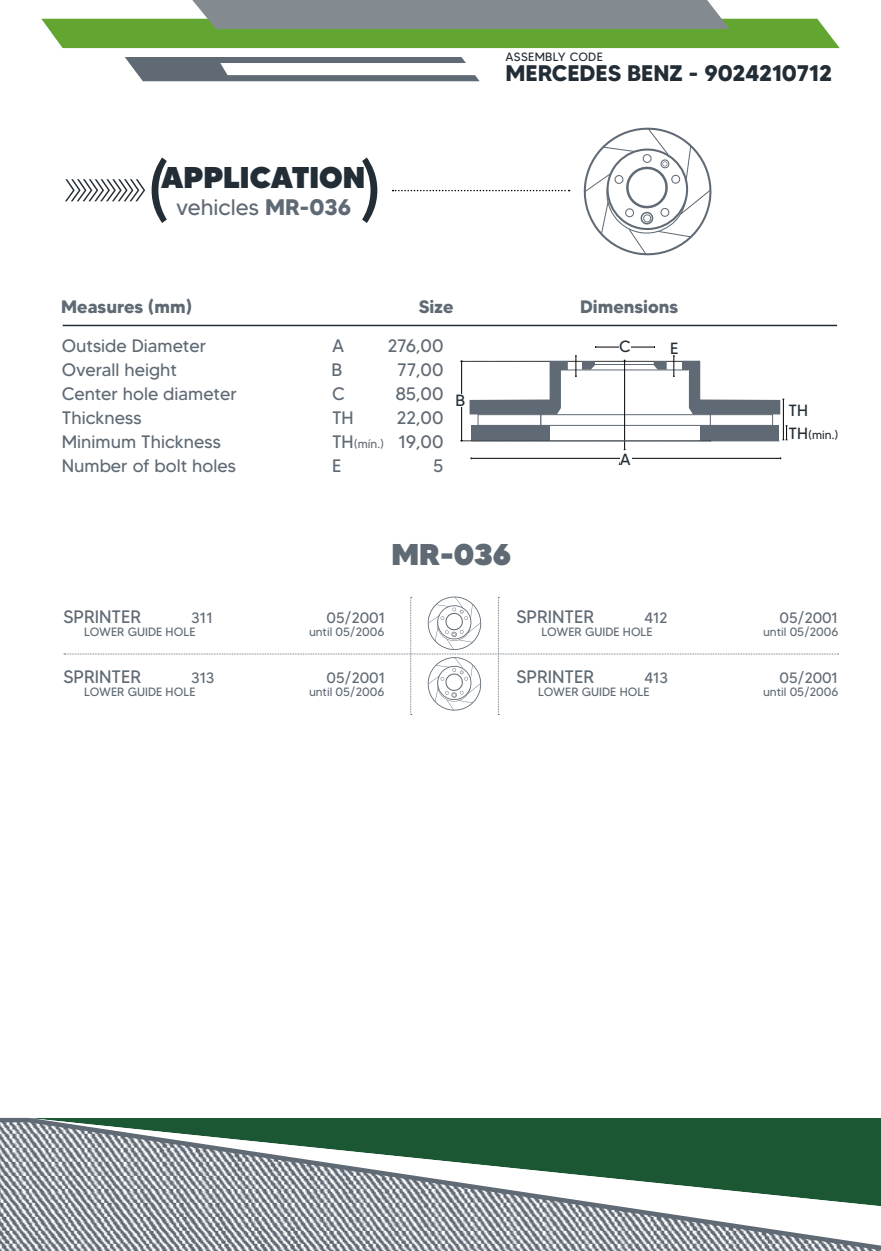
<style>
.page{position:relative;width:881px;height:1251px;background:#fff}
.page>*{position:absolute;margin:0;border:0;box-sizing:border-box;transform-origin:0 0}
.t1{font:76.5px "MADETOMMY";color:#232d36}
.t2{font:900 30px "MADETOMMY";color:#232d36}
.t3{font:900 30px "MADETOMMY";color:#606a74}
.t4{font:700 22.5px "MADETOMMY";color:#232d36}
.t5{font:22.5px "MADETOMMY";color:#606a74}
.t6{font:18px "MADETOMMY";color:#606a74}
.t7{font:700 18px "MADETOMMY";color:#606a74}
.t8{font:16.2px "MADETOMMY";color:#232d36}
.t9{font:15px "MADETOMMY";letter-spacing:-.01em;color:#606a74}
.t10{font:12px "MADETOMMY";color:#606a74}
.t11{font:12px "MADETOMMY";letter-spacing:.03em;color:#232d36}
.s1{font-weight:700}
.s2{font-size:12px}
.s3{font-size:16.2px}
</style>
<div class="page">
<svg style="left:65px;top:179px;width:80px;height:22px"></svg>
<svg style="left:392px;top:190px;width:177px;height:1px"></svg>
<svg style="left:0;top:1117px;width:880px;height:133px"></svg>
<hr style="left:63px;top:324px;width:773px;height:2px;background:#232d36">
<svg style="left:125px;top:57px;width:354px;height:24px"></svg>
<svg style="left:41px;top:0;width:798px;height:48px;background:#87a875"></svg>
<svg style="left:64px;top:596px;width:774px;height:119px"></svg>
<svg style="left:583px;top:127px;width:129px;height:129px"></svg>
<div style="left:477px;top:414px;width:64px;height:11px;background:#fff;border:1px solid #606a74"></div>
<div style="left:709px;top:414px;width:63px;height:11px;background:#fff;border:1px solid #606a74"></div>
<div style="left:540px;top:414px;width:170px;height:11px;background:#fff;border:1px solid #606a74"></div>
<div style="left:470px;top:426px;width:79px;height:15px;background:#606a74"></div>
<div style="left:700px;top:426px;width:79px;height:15px;background:#606a74"></div>
<hr style="left:624px;top:360px;width:1px;height:89px;background:#000">
<hr style="left:461px;top:361px;width:1px;height:79px;background:#000">
<hr style="left:595px;top:347px;width:59px;height:1px;background:#000">
<div style="left:619px;top:339px;width:11px;height:14px;background:#fff"></div>
<hr style="left:782px;top:399px;width:1px;height:41px;background:#000">
<svg style="left:460px;top:355px;width:324px;height:59px"></svg>
<svg style="left:782px;top:425px;width:5px;height:15px"></svg>
<hr style="left:471px;top:458px;width:309px;height:1px;background:#000">
<div style="left:619px;top:453px;width:12px;height:11px;background:#fff"></div>
<hr style="left:471px;top:440px;width:308px;height:1px;background:#606a74">
<p class="t11" style="left:505px;top:49px;width:99px">ASSEMBLY CODE</p>
<h1 class="t1" style="left:146px;top:143px;width:27px">(</h1>
<h1 class="t1" style="left:357px;top:143px;width:27px">)</h1>
<h2 class="t2" style="left:161px;top:158px;width:205px">APPLICATION</h2>
<p class="t5" style="left:176px;top:193px;width:176px">vehicles <span class="s1">MR-036</span></p>
<p class="t4" style="left:505px;top:59px;width:328px">MERCEDES BENZ - 9024210712</p>
<p class="t7" style="left:61px;top:295px;width:132px">Measures (mm)</p>
<p class="t7" style="left:418px;top:295px;width:37px">Size</p>
<p class="t7" style="left:579px;top:295px;width:100px">Dimensions</p>
<p class="t6" style="left:62px;top:334px;width:146px">Outside Diameter</p>
<p class="t6" style="left:332px;top:334px;width:14px">A</p>
<p class="t6" style="left:387px;top:334px;width:57px">276,00</p>
<p class="t6" style="left:62px;top:358px;width:117px">Overall height</p>
<p class="t6" style="left:331px;top:358px;width:12px">B</p>
<p class="t6" style="left:397px;top:358px;width:48px">77,00</p>
<p class="t6" style="left:62px;top:382px;width:176px">Center hole diameter</p>
<p class="t6" style="left:332px;top:382px;width:14px">C</p>
<p class="t6" style="left:395px;top:382px;width:50px">85,00</p>
<p class="t6" style="left:62px;top:406px;width:81px">Thickness</p>
<p class="t6" style="left:332px;top:406px;width:23px">TH</p>
<p class="t6" style="left:396px;top:406px;width:48px">22,00</p>
<p class="t6" style="left:62px;top:430px;width:160px">Minimum Thickness</p>
<p class="t6" style="left:332px;top:430px;width:113px">TH<span class="s2">(mín.)</span> 19,00</p>
<p class="t6" style="left:62px;top:454px;width:175px">Number of bolt holes</p>
<p class="t6" style="left:332px;top:454px;width:11px">E</p>
<p class="t6" style="left:433px;top:454px;width:12px">5</p>
<p class="t8" style="left:619px;top:336px;width:13px">C</p>
<p class="t8" style="left:669px;top:338px;width:10px">E</p>
<p class="t8" style="left:455px;top:390px;width:11px">B</p>
<p class="t8" style="left:619px;top:449px;width:12px">A</p>
<h2 class="t3" style="left:391px;top:535px;width:121px">MR-036</h2>
<p class="t8" style="left:788px;top:400px;width:21px">TH</p>
<p class="t11" style="left:788px;top:428px;width:51px"><span class="s3">TH</span>(min.)</p>
<p class="t6" style="left:63px;top:605px;width:79px">SPRINTER</p>
<p class="t9" style="left:191px;top:608px;width:23px">311</p>
<p class="t9" style="left:326px;top:608px;width:60px">05/2001</p>
<p class="t10" style="left:84px;top:624px;width:113px">LOWER GUIDE HOLE</p>
<p class="t10" style="left:309px;top:624px;width:77px">until 05/2006</p>
<p class="t6" style="left:516px;top:605px;width:79px">SPRINTER</p>
<p class="t9" style="left:644px;top:608px;width:25px">412</p>
<p class="t9" style="left:779px;top:608px;width:60px">05/2001</p>
<p class="t10" style="left:541px;top:624px;width:113px">LOWER GUIDE HOLE</p>
<p class="t10" style="left:762px;top:624px;width:77px">until 05/2006</p>
<p class="t6" style="left:63px;top:665px;width:79px">SPRINTER</p>
<p class="t9" style="left:191px;top:668px;width:25px">313</p>
<p class="t9" style="left:326px;top:668px;width:60px">05/2001</p>
<p class="t10" style="left:84px;top:684px;width:113px">LOWER GUIDE HOLE</p>
<p class="t10" style="left:309px;top:684px;width:77px">until 05/2006</p>
<p class="t6" style="left:516px;top:665px;width:79px">SPRINTER</p>
<p class="t9" style="left:644px;top:668px;width:25px">413</p>
<p class="t9" style="left:779px;top:668px;width:60px">05/2001</p>
<p class="t10" style="left:538px;top:684px;width:113px">LOWER GUIDE HOLE</p>
<p class="t10" style="left:762px;top:684px;width:77px">until 05/2006</p>
</div>
